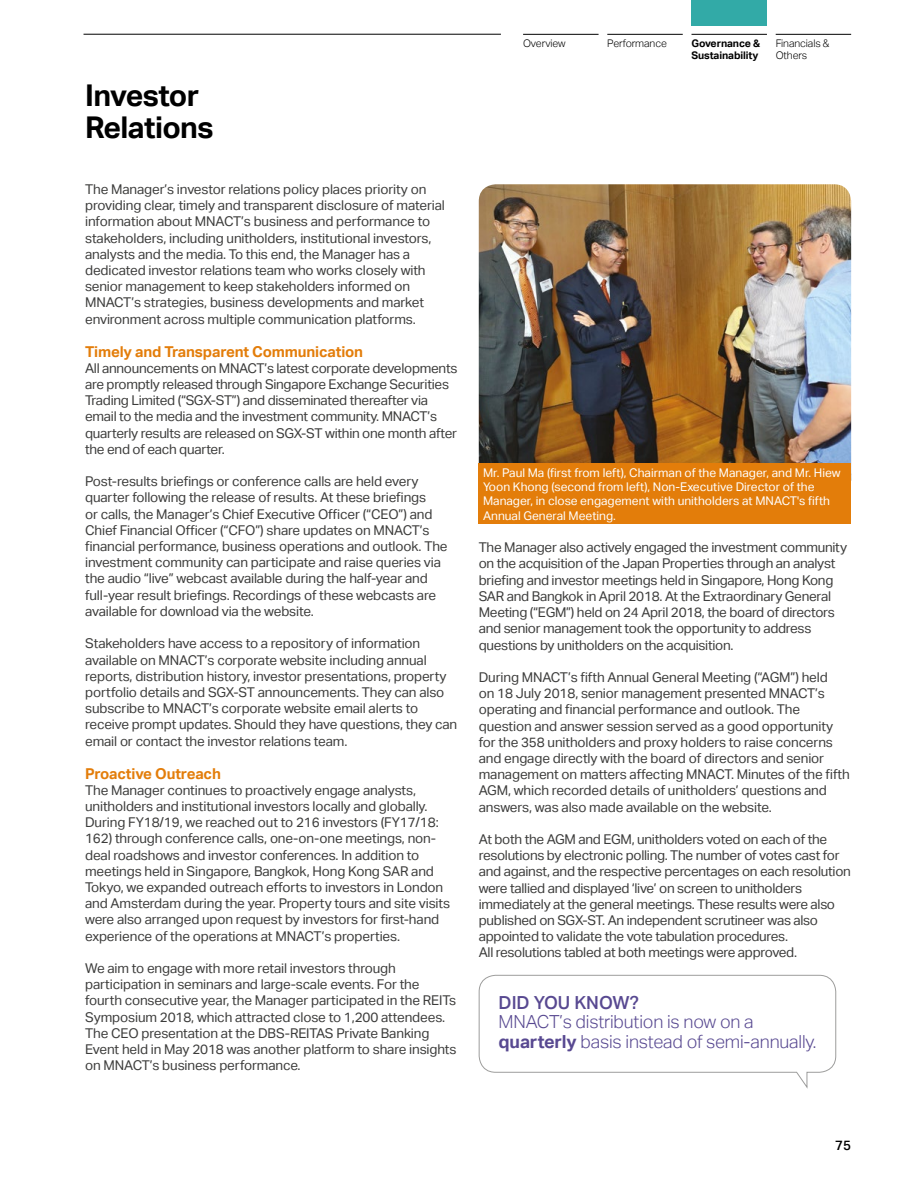
<style>
.page{position:relative;width:915px;height:1191px;background:#fff}
.page>*{position:absolute;margin:0;border:0;box-sizing:border-box;transform-origin:0 0}
.t1{font:700 30px/31.5px "Aktiv Grotesk";letter-spacing:-.02em;color:#000}
.t2{font:300 18px/19.5px "Aktiv Grotesk";letter-spacing:-.01em;color:#584991}
.t3{font:500 18px "Aktiv Grotesk";color:#584991}
.t4{font:700 15px "Aktiv Grotesk";letter-spacing:-.01em;color:#e37d0a}
.t5{font:13.5px/16.2px "Aktiv Grotesk";letter-spacing:-.01em;color:#3c3c3b}
.t6{font:500 13.5px "Aktiv Grotesk";color:#000}
.t7{font:12px/14.4px "Aktiv Grotesk";color:#fff}
.t8{font:300 10.5px/11.2px "Aktiv Grotesk";letter-spacing:-.01em;color:#000}
.t9{font:700 10.5px/11.2px "Aktiv Grotesk";letter-spacing:-.01em;color:#000}
.s1{font-weight:700}
</style>
<div class="page">
<img style="left:478px;top:184px;width:372px;height:280px">
<svg style="left:478px;top:974px;width:358px;height:115px"></svg>
<div style="left:478px;top:464px;width:372px;height:60px;background:#e37d0a"></div>
<hr style="left:83px;top:34px;width:417px;height:1px;background:#000">
<hr style="left:523px;top:34px;width:75px;height:1px;background:#000">
<hr style="left:607px;top:34px;width:75px;height:1px;background:#000">
<hr style="left:691px;top:34px;width:75px;height:1px;background:#000">
<hr style="left:775px;top:34px;width:75px;height:1px;background:#000">
<div style="left:691px;top:0;width:75px;height:26px;background:#32aaa7"></div>
<h1 class="t1" style="left:85px;top:80px;width:130px">Investor<br>Relations</h1>
<p class="t5" style="left:85px;top:181px;width:361px">The Manager’s investor relations policy places priority on providing clear, timely and transparent disclosure of material information about MNACT’s business and performance to stakeholders, including unitholders, institutional investors, analysts and the media. To this end, the Manager has a dedicated investor relations team who works closely with senior management to keep stakeholders informed on MNACT’s strategies, business developments and market environment across multiple communication platforms.</p>
<p class="t4" style="left:85px;top:343px;width:279px">Timely and Transparent Communication</p>
<p class="t5" style="left:85px;top:360px;width:374px">All announcements on MNACT’s latest corporate developments are promptly released through Singapore Exchange Securities Trading Limited (“SGX-ST”) and disseminated thereafter via email to the media and the investment community. MNACT’s quarterly results are released on SGX-ST within one month after the end of each quarter.</p>
<p class="t5" style="left:85px;top:473px;width:364px">Post-results briefings or conference calls are held every quarter following the release of results. At these briefings<br>or calls, the Manager’s Chief Executive Officer (“CEO”) and Chief Financial Officer (“CFO”) share updates on MNACT’s financial performance, business operations and outlook. The investment community can participate and raise queries via the audio “live” webcast available during the half-year and full-year result briefings. Recordings of these webcasts are available for download via the website.</p>
<p class="t5" style="left:85px;top:635px;width:373px">Stakeholders have access to a repository of information available on MNACT’s corporate website including annual reports, distribution history, investor presentations, property portfolio details and SGX-ST announcements. They can also subscribe to MNACT’s corporate website email alerts to receive prompt updates. Should they have questions, they can email or contact the investor relations team.</p>
<p class="t4" style="left:85px;top:764px;width:137px">Proactive Outreach</p>
<p class="t5" style="left:85px;top:782px;width:366px">The Manager continues to proactively engage analysts, unitholders and institutional investors locally and globally.<br>During FY18/19, we reached out to 216 investors (FY17/18:<br>162) through conference calls, one-on-one meetings, non&shy;deal roadshows and investor conferences. In addition to meetings held in Singapore, Bangkok, Hong Kong SAR and Tokyo, we expanded outreach efforts to investors in London and Amsterdam during the year. Property tours and site visits were also arranged upon request by investors for first-hand experience of the operations at MNACT’s properties.</p>
<p class="t5" style="left:85px;top:960px;width:373px">We aim to engage with more retail investors through participation in seminars and large-scale events. For the fourth consecutive year, the Manager participated in the REITs Symposium 2018, which attracted close to 1,200 attendees.<br>The CEO presentation at the DBS-REITAS Private Banking Event held in May 2018 was another platform to share insights on MNACT’s business performance.</p>
<p class="t8" style="left:523px;top:38px;width:44px">Overview</p>
<p class="t8" style="left:607px;top:38px;width:61px">Performance</p>
<p class="t9" style="left:691px;top:38px;width:70px">Governance &amp;<br>Sustainability</p>
<p class="t8" style="left:775px;top:38px;width:55px">Financials &amp;<br>Others</p>
<p class="t7" style="left:483px;top:465px;width:359px">Mr. Paul Ma (first from left), Chairman of the Manager, and Mr. Hiew Yoon Khong (second from left), Non-Executive Director of the Manager, in close engagement with unitholders at MNACT's fifth Annual General Meeting.</p>
<p class="t5" style="left:478px;top:539px;width:369px">The Manager also actively engaged the investment community on the acquisition of the Japan Properties through an analyst briefing and investor meetings held in Singapore, Hong Kong SAR and Bangkok in April 2018. At the Extraordinary General Meeting (“EGM”) held on 24 April 2018, the board of directors and senior management took the opportunity to address questions by unitholders on the acquisition.</p>
<p class="t5" style="left:478px;top:669px;width:372px">During MNACT’s fifth Annual General Meeting (“AGM”) held<br>on 18 July 2018, senior management presented MNACT’s operating and financial performance and outlook. The question and answer session served as a good opportunity for the 358 unitholders and proxy holders to raise concerns and engage directly with the board of directors and senior management on matters affecting MNACT. Minutes of the fifth AGM, which recorded details of unitholders’ questions and answers, was also made available on the website.</p>
<p class="t5" style="left:478px;top:831px;width:373px">At both the AGM and EGM, unitholders voted on each of the resolutions by electronic polling. The number of votes cast for and against, and the respective percentages on each resolution were tallied and displayed ‘live’ on screen to unitholders immediately at the general meetings. These results were also published on SGX-ST. An independent scrutineer was also appointed to validate the vote tabulation procedures.<br>All resolutions tabled at both meetings were approved.</p>
<h2 class="t3" style="left:498px;top:991px;width:142px">DID YOU KNOW?</h2>
<h2 class="t2" style="left:498px;top:1012px;width:319px">MNACT’s distribution is now on a <span class="s1">quarterly</span> basis instead of semi-annually.</h2>
<p class="t6" style="left:834px;top:1137px;width:17px">75</p>
</div>
